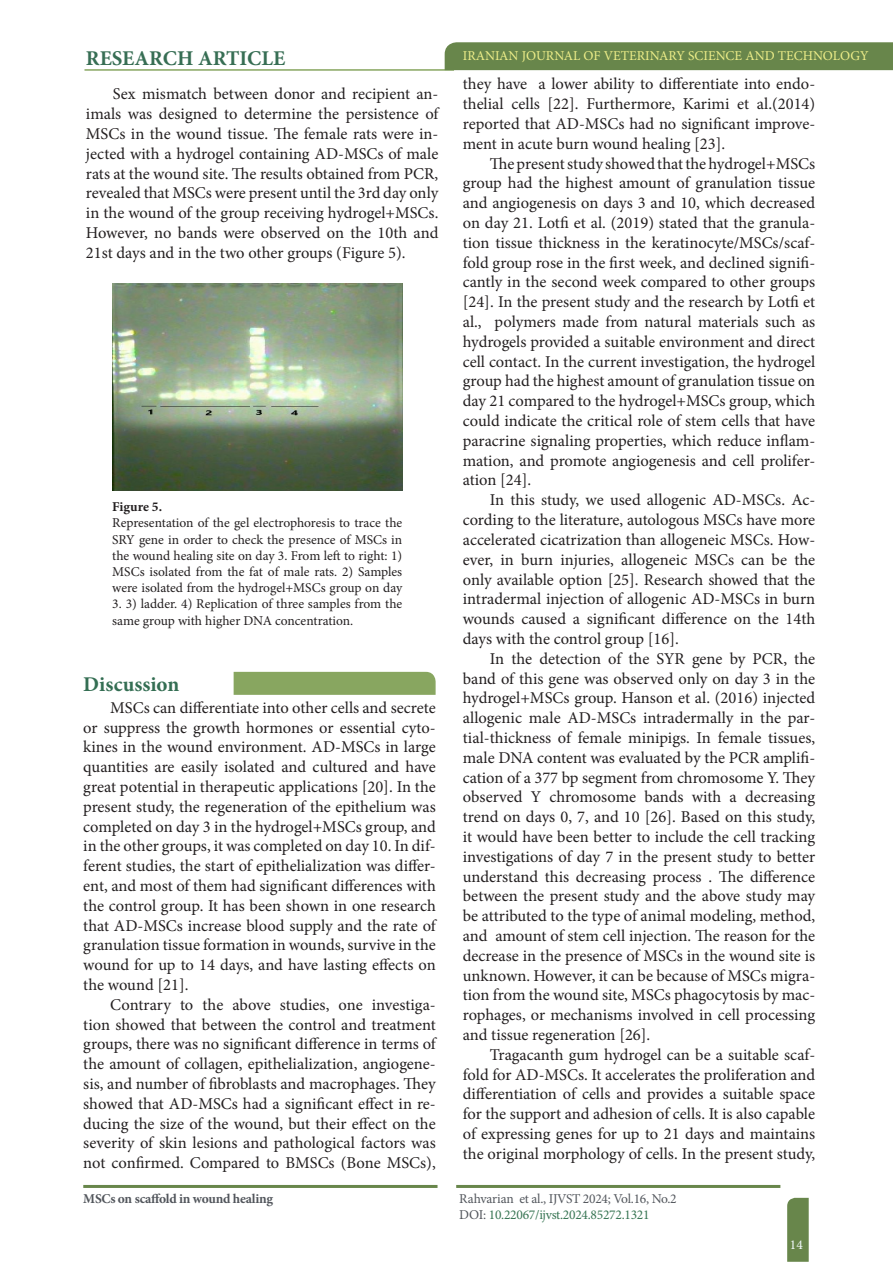
<style>
.page{position:relative;width:893px;height:1263px;background:#fff}
.page>*{position:absolute;margin:0;border:0;box-sizing:border-box;transform-origin:0 0}
.t1{font:700 21px "Minion Pro";color:#376e54}
.Text{font:700 21px "Minion Pro";color:#346e53}
.Text-2{font:16.5px/19.8px "Minion Pro";color:#231f20;text-align:justify}
.t2{font:13.5px/16.2px "Minion Pro";color:#231f20;text-align:justify}
.t3{font:13.5px/16.2px "Minion Pro";letter-spacing:-.02em;color:#52565c}
.t4{font:13.5px "Minion Pro";color:#eeee89}
.t5{font:700 13.5px "Minion Pro";letter-spacing:-.02em;color:#52565c}
.t6{font:700 13.5px "Minion Pro";color:#231f20}
.t7{font:13.5px "Minion Pro";color:#f3fafe}
.s1{color:#377553}
</style>
<div class="page">
<svg style="left:787px;top:1197px;width:22px;height:65px"></svg>
<hr style="left:84px;top:69px;width:370px;height:2px;background:#88a660">
<svg style="left:443px;top:42px;width:450px;height:29px"></svg>
<hr style="left:456px;top:1185px;width:324px;height:3px;background:#68864b">
<hr style="left:83px;top:1185px;width:354px;height:3px;background:#68864b">
<img style="left:112px;top:283px;width:290px;height:207px">
<svg style="left:233px;top:671px;width:203px;height:24px"></svg>
<p class="t1" style="left:86px;top:43px;width:201px">RESEARCH ARTICLE</p>
<p class="t4" style="left:463px;top:47px;width:407px">IRANIAN JOURNAL OF VETERINARY SCIENCE AND TECHNOLOGY</p>
<p class="Text-2" style="left:86px;top:84px;width:354px;text-indent:27px">Sex mismatch between donor and recipient an&shy;imals was designed to determine the persistence of MSCs in the wound tissue. The female rats were in&shy;jected with a hydrogel containing AD-MSCs of male rats at the wound site. The results obtained from PCR, revealed that MSCs were present until the 3rd day only in the wound of the group receiving hydrogel+MSCs.<br>However, no bands were observed on the 10th and 21st days and in the two other groups (Figure 5).</p>
<p class="t6" style="left:112px;top:497px;width:51px">Figure 5.</p>
<p class="t2" style="left:112px;top:515px;width:292px">Representation of the gel electrophoresis to trace the SRY gene in order to check the presence of MSCs in the wound healing site on day 3. From left to right: 1)<br>MSCs isolated from the fat of male rats. 2) Samples were isolated from the hydrogel+MSCs group on day</p>
<p class="t2" style="left:112px;top:596px;width:292px">3. 3) ladder. 4) Replication of three samples from the same group with higher DNA concentration.</p>
<p class="Text" style="left:83px;top:669px;width:98px">Discussion</p>
<p class="Text-2" style="left:83px;top:698px;width:354px;text-indent:27px">MSCs can differentiate into other cells and secrete or suppress the growth hormones or essential cyto&shy;kines in the wound environment. AD-MSCs in large quantities are easily isolated and cultured and have great potential in therapeutic applications [20]. In the present study, the regeneration of the epithelium was completed on day 3 in the hydrogel+MSCs group, and in the other groups, it was completed on day 10. In dif&shy;ferent studies, the start of epithelialization was differ&shy;ent, and most of them had significant differences with the control group. It has been shown in one research that AD-MSCs increase blood supply and the rate of granulation tissue formation in wounds, survive in the wound for up to 14 days, and have lasting effects on the wound [21].</p>
<p class="Text-2" style="left:83px;top:995px;width:354px;text-indent:27px">Contrary to the above studies, one investiga&shy;tion showed that between the control and treatment groups, there was no significant difference in terms of the amount of collagen, epithelialization, angiogene&shy;sis, and number of fibroblasts and macrophages. They showed that AD-MSCs had a significant effect in re&shy;ducing the size of the wound, but their effect on the severity of skin lesions and pathological factors was not confirmed. Compared to BMSCs (Bone MSCs),</p>
<p class="t5" style="left:83px;top:1189px;width:191px">MSCs on scaffold in wound healing</p>
<p class="Text-2" style="left:463px;top:74px;width:354px">they have a lower ability to differentiate into endo&shy;thelial cells [22]. Furthermore, Karimi et al.(2014) reported that AD-MSCs had no significant improve&shy;ment in acute burn wound healing [23].</p>
<p class="Text-2" style="left:463px;top:154px;width:354px;text-indent:27px">The present study showed that the hydrogel+MSCs group had the highest amount of granulation tissue and angiogenesis on days 3 and 10, which decreased on day 21. Lotfi et al. (2019) stated that the granula&shy;tion tissue thickness in the keratinocyte/MSCs/scaf&shy;fold group rose in the first week, and declined signifi&shy;cantly in the second week compared to other groups [24]. In the present study and the research by Lotfi et al., polymers made from natural materials such as hydrogels provided a suitable environment and direct cell contact. In the current investigation, the hydrogel group had the highest amount of granulation tissue on day 21 compared to the hydrogel+MSCs group, which could indicate the critical role of stem cells that have paracrine signaling properties, which reduce inflam&shy;mation, and promote angiogenesis and cell prolifer&shy;ation [24].</p>
<p class="Text-2" style="left:463px;top:490px;width:354px;text-indent:27px">In this study, we used allogenic AD-MSCs. Ac&shy;cording to the literature, autologous MSCs have more accelerated cicatrization than allogeneic MSCs. How&shy;ever, in burn injuries, allogeneic MSCs can be the only available option [25]. Research showed that the intradermal injection of allogenic AD-MSCs in burn wounds caused a significant difference on the 14th days with the control group [16].</p>
<p class="Text-2" style="left:463px;top:649px;width:354px;text-indent:27px">In the detection of the SYR gene by PCR, the band of this gene was observed only on day 3 in the hydrogel+MSCs group. Hanson et al. (2016) injected allogenic male AD-MSCs intradermally in the par&shy;tial-thickness of female minipigs. In female tissues, male DNA content was evaluated by the PCR amplifi&shy;cation of a 377 bp segment from chromosome Y. They observed Y chromosome bands with a decreasing trend on days 0, 7, and 10 [26]. Based on this study, it would have been better to include the cell tracking investigations of day 7 in the present study to better understand this decreasing process . The difference between the present study and the above study may be attributed to the type of animal modeling, method, and amount of stem cell injection. The reason for the decrease in the presence of MSCs in the wound site is unknown. However, it can be because of MSCs migra&shy;tion from the wound site, MSCs phagocytosis by mac&shy;rophages, or mechanisms involved in cell processing and tissue regeneration [26].</p>
<p class="Text-2" style="left:463px;top:1045px;width:354px;text-indent:27px">Tragacanth gum hydrogel can be a suitable scaf&shy;fold for AD-MSCs. It accelerates the proliferation and differentiation of cells and provides a suitable space for the support and adhesion of cells. It is also capable of expressing genes for up to 21 days and maintains the original morphology of cells. In the present study,</p>
<p class="t3" style="left:459px;top:1190px;width:219px">Rahvarian et al., IJVST 2024; Vol.16, No.2<br>DOI: <span class="s1">10.22067/ijvst.2024.85272.1321</span></p>
<p class="t7" style="left:790px;top:1235px;width:14px">14</p>
</div>
